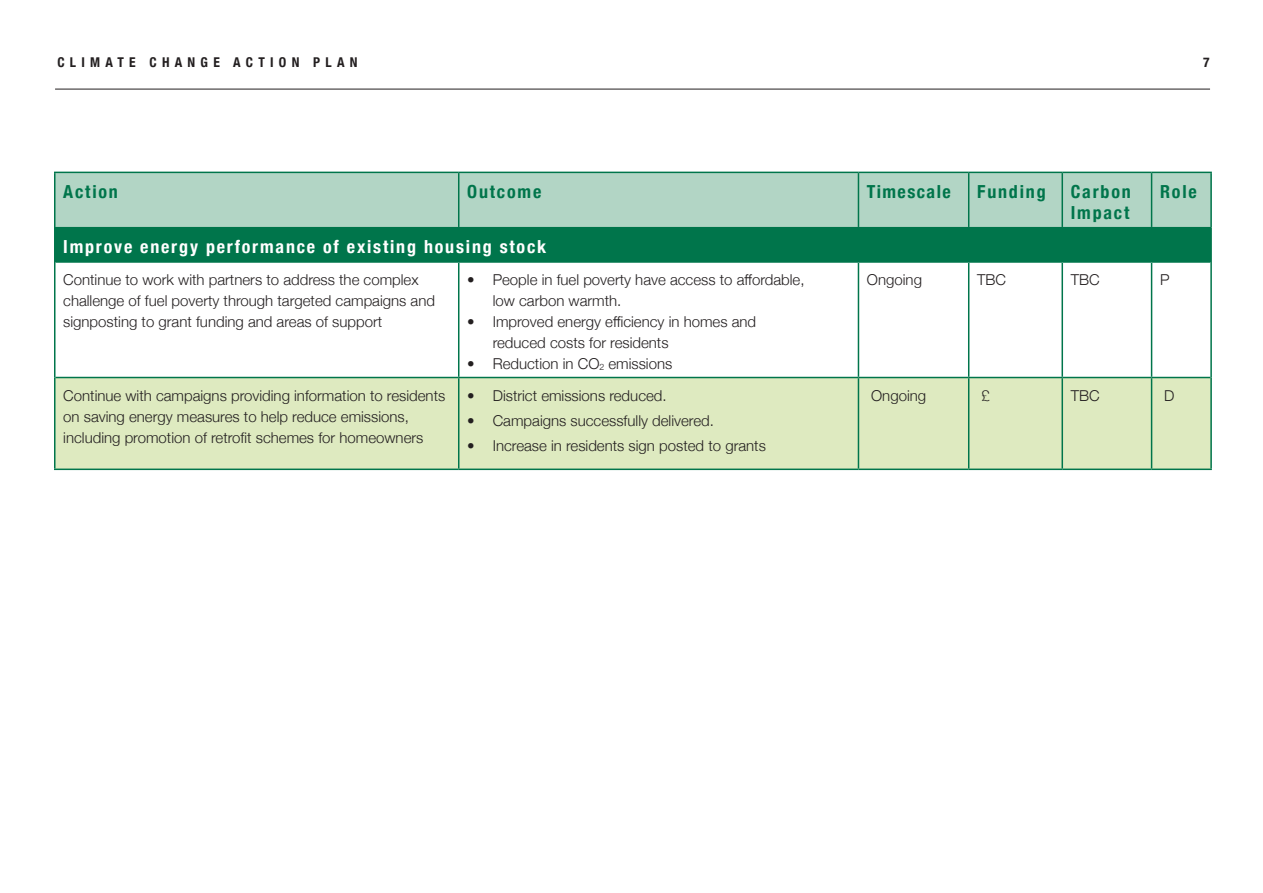
<style>
.page{position:relative;width:1263px;height:893px;background:#fff}
.page>*{position:absolute;margin:0;border:0;box-sizing:border-box;transform-origin:0 0}
.t1{font:700 condensed 18px "Helvetica Neue";letter-spacing:.1em;color:#fff}
.t2{font:700 condensed 18px/21px "Helvetica Neue";letter-spacing:.1em;color:#00754b}
.t3{font:700 condensed 18px "Helvetica Neue";letter-spacing:.08em;color:#00754b}
.t4{font:300 15px/21px "Helvetica Neue";color:#231f20}
.t5{font:700 condensed 13.5px "Helvetica Neue";letter-spacing:.39em;color:#231f20}
.s1{font-size:8.7px}
</style>
<div class="page">
<div style="left:56px;top:173px;width:1154px;height:54px;background:#b2d5c5"></div>
<div style="left:55px;top:228px;width:1156px;height:34px;background:#00754b"></div>
<svg style="left:56px;top:263px;width:1154px;height:114px"></svg>
<div style="left:56px;top:378px;width:1154px;height:91px;background:#deeac0"></div>
<hr style="left:54px;top:173px;width:2px;height:55px;background:#00754b">
<hr style="left:458px;top:173px;width:1px;height:54px;background:#00754b">
<hr style="left:858px;top:173px;width:1px;height:54px;background:#00754b">
<hr style="left:968px;top:173px;width:1px;height:54px;background:#00754b">
<hr style="left:1061px;top:173px;width:2px;height:54px;background:#00754b">
<hr style="left:1151px;top:173px;width:1px;height:54px;background:#00754b">
<hr style="left:1210px;top:173px;width:2px;height:55px;background:#00754b">
<hr style="left:54px;top:228px;width:2px;height:34px;background:#00754b">
<hr style="left:1210px;top:228px;width:2px;height:34px;background:#00754b">
<hr style="left:54px;top:262px;width:2px;height:115px;background:#00754b">
<hr style="left:458px;top:263px;width:1px;height:114px;background:#00754b">
<hr style="left:858px;top:263px;width:1px;height:114px;background:#00754b">
<hr style="left:968px;top:263px;width:1px;height:114px;background:#00754b">
<hr style="left:1061px;top:263px;width:2px;height:114px;background:#00754b">
<hr style="left:1151px;top:263px;width:1px;height:114px;background:#00754b">
<hr style="left:1210px;top:262px;width:2px;height:115px;background:#00754b">
<hr style="left:54px;top:377px;width:2px;height:92px;background:#00754b">
<hr style="left:458px;top:378px;width:1px;height:91px;background:#00754b">
<hr style="left:858px;top:378px;width:1px;height:91px;background:#00754b">
<hr style="left:968px;top:378px;width:1px;height:91px;background:#00754b">
<hr style="left:1061px;top:378px;width:2px;height:91px;background:#00754b">
<hr style="left:1151px;top:378px;width:1px;height:91px;background:#00754b">
<hr style="left:1210px;top:377px;width:2px;height:92px;background:#00754b">
<hr style="left:54px;top:469px;width:405px;height:1px;background:#00754b">
<hr style="left:459px;top:469px;width:399px;height:1px;background:#00754b">
<hr style="left:858px;top:469px;width:111px;height:1px;background:#00754b">
<hr style="left:969px;top:469px;width:93px;height:1px;background:#00754b">
<hr style="left:1062px;top:469px;width:89px;height:1px;background:#00754b">
<hr style="left:1151px;top:469px;width:61px;height:1px;background:#00754b">
<hr style="left:459px;top:172px;width:399px;height:1px;background:#00754b">
<hr style="left:858px;top:172px;width:111px;height:1px;background:#00754b">
<hr style="left:459px;top:227px;width:399px;height:1px;background:#00754b">
<hr style="left:858px;top:227px;width:111px;height:1px;background:#00754b">
<hr style="left:459px;top:261px;width:399px;height:2px;background:#00754b">
<hr style="left:858px;top:261px;width:111px;height:2px;background:#00754b">
<hr style="left:459px;top:377px;width:399px;height:1px;background:#00754b">
<hr style="left:858px;top:377px;width:111px;height:1px;background:#00754b">
<hr style="left:54px;top:172px;width:405px;height:1px;background:#00754b">
<hr style="left:56px;top:227px;width:403px;height:1px;background:#00754b">
<hr style="left:56px;top:261px;width:403px;height:2px;background:#00754b">
<hr style="left:56px;top:377px;width:403px;height:1px;background:#00754b">
<hr style="left:969px;top:172px;width:93px;height:1px;background:#00754b">
<hr style="left:1062px;top:172px;width:89px;height:1px;background:#00754b">
<hr style="left:1151px;top:172px;width:61px;height:1px;background:#00754b">
<hr style="left:969px;top:227px;width:93px;height:1px;background:#00754b">
<hr style="left:1062px;top:227px;width:89px;height:1px;background:#00754b">
<hr style="left:1151px;top:227px;width:59px;height:1px;background:#00754b">
<hr style="left:969px;top:261px;width:93px;height:2px;background:#00754b">
<hr style="left:1062px;top:261px;width:89px;height:2px;background:#00754b">
<hr style="left:1151px;top:261px;width:59px;height:2px;background:#00754b">
<hr style="left:969px;top:377px;width:93px;height:1px;background:#00754b">
<hr style="left:1062px;top:377px;width:89px;height:1px;background:#00754b">
<hr style="left:1151px;top:377px;width:59px;height:1px;background:#00754b">
<hr style="left:55px;top:89px;width:1155px;height:1px;background:#231f20">
<p class="t5" style="left:57px;top:51px;width:302px">CLIMATE CHANGE ACTION PLAN</p>
<p class="t5" style="left:1203px;top:51px;width:8px">7</p>
<p class="t2" style="left:63px;top:180px;width:56px">Action</p>
<p class="t2" style="left:467px;top:180px;width:76px">Outcome</p>
<p class="t3" style="left:867px;top:177px;width:85px">Timescale</p>
<p class="t2" style="left:977px;top:180px;width:70px">Funding</p>
<p class="t2" style="left:1071px;top:180px;width:61px">Carbon<br>Impact</p>
<p class="t2" style="left:1160px;top:180px;width:38px">Role</p>
<p class="t1" style="left:63px;top:232px;width:484px">Improve energy performance of existing housing stock</p>
<p class="t4" style="left:63px;top:268px;width:373px">Continue to work with partners to address the complex challenge of fuel poverty through targeted campaigns and signposting to grant funding and areas of support</p>
<p class="t4" style="left:493px;top:268px;width:313px;text-indent:-26px">• People in fuel poverty have access to affordable, low carbon warmth.</p>
<p class="t4" style="left:867px;top:268px;width:57px">Ongoing</p>
<p class="t4" style="left:977px;top:268px;width:30px">TBC</p>
<p class="t4" style="left:1071px;top:268px;width:30px">TBC</p>
<p class="t4" style="left:1160px;top:268px;width:11px">P</p>
<p class="t4" style="left:493px;top:310px;width:265px;text-indent:-26px">• Improved energy efficiency in homes and reduced costs for residents</p>
<p class="t4" style="left:467px;top:352px;width:207px">• Reduction in CO<span class="s1">2</span> emissions</p>
<p class="t4" style="left:63px;top:384px;width:384px">Continue with campaigns providing information to residents on saving energy measures to help reduce emissions, including promotion of retrofit schemes for homeowners</p>
<p class="t4" style="left:467px;top:384px;width:201px">• District emissions reduced.</p>
<p class="t4" style="left:467px;top:409px;width:248px">• Campaigns successfully delivered.</p>
<p class="t4" style="left:467px;top:434px;width:300px">• Increase in residents sign posted to grants</p>
<p class="t4" style="left:871px;top:384px;width:57px">Ongoing</p>
<p class="t4" style="left:981px;top:384px;width:10px">£</p>
<p class="t4" style="left:1071px;top:384px;width:30px">TBC</p>
<p class="t4" style="left:1164px;top:384px;width:12px">D</p>
</div>
